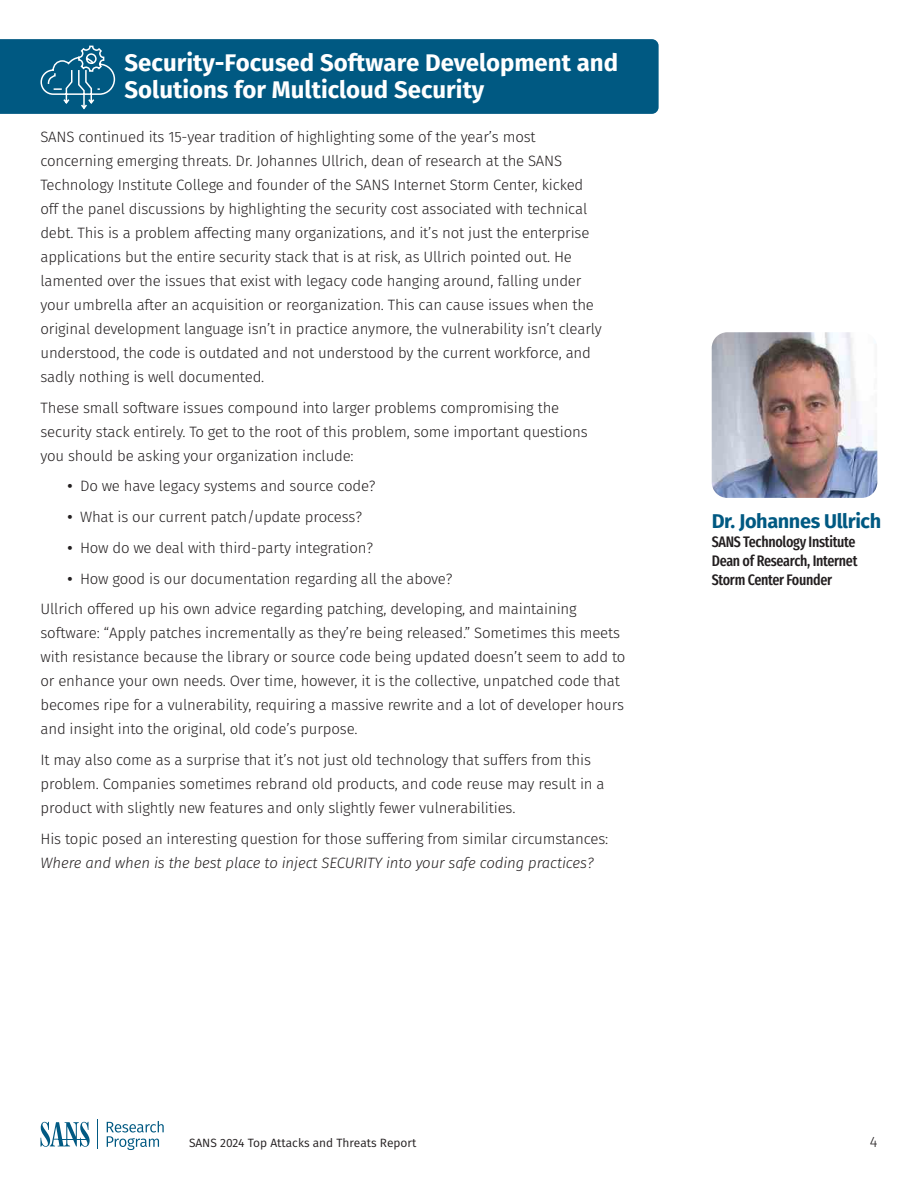
<style>
.page{position:relative;width:918px;height:1188px;background:#fff}
.page>*{position:absolute;margin:0;border:0;box-sizing:border-box;transform-origin:0 0}
.t1{font:700 24px/27px "Fira Sans";color:#fff}
.t2{font:700 19.95px "Fira Sans";letter-spacing:-.02em;color:#005982}
.t3{font:500 15.3px/19px "Fira Sans Compressed";letter-spacing:-.02em;color:#231f20}
.t4{font:300 15px/24px "Fira Sans";letter-spacing:-.01em;color:#231f20}
.t5{font:italic 300 15px "Fira Sans";letter-spacing:-.01em;color:#231f20}
.t6{font:12px "Fira Sans";color:#231f20}
.s1{font-weight:600}
</style>
<div class="page">
<hr style="left:97px;top:1119px;width:1px;height:30px;background:#005982">
<svg style="left:107px;top:1121px;width:57px;height:29px"></svg>
<svg style="left:40px;top:1122px;width:50px;height:25px"></svg>
<hr style="left:59px;top:1139px;width:30px;height:1px;background:#005982">
<div style="left:0;top:39px;width:659px;height:75px;background:#005982"></div>
<img style="left:712px;top:332px;width:165px;height:166px">
<svg style="left:40px;top:45px;width:76px;height:66px;background:#216e92"></svg>
<h1 class="t1" style="left:124px;top:49px;width:495px">Security-Focused Software Development and<br>Solutions for Multicloud Security</h1>
<p class="t4" style="left:40px;top:125px;width:563px">SANS continued its 15-year tradition of highlighting some of the year’s most concerning emerging threats. Dr. Johannes Ullrich, dean of research at the SANS Technology Institute College and founder of the SANS Internet Storm Center, kicked off the panel discussions by highlighting the security cost associated with technical debt. This is a problem affecting many organizations, and it’s not just the enterprise applications but the entire security stack that is at risk, as Ullrich pointed out. He lamented over the issues that exist with legacy code hanging around, falling under your umbrella after an acquisition or reorganization. This can cause issues when the original development language isn’t in practice anymore, the vulnerability isn’t clearly understood, the code is outdated and not understood by the current workforce, and sadly nothing is well documented.</p>
<p class="t4" style="left:40px;top:395px;width:549px">These small software issues compound into larger problems compromising the security stack entirely. To get to the root of this problem, some important questions you should be asking your organization include:</p>
<p class="t4" style="left:68px;top:474px;width:310px"><span class="s1">•</span> Do we have legacy systems and source code?</p>
<p class="t4" style="left:68px;top:505px;width:296px"><span class="s1">•</span> What is our current patch/update process?</p>
<p class="t4" style="left:68px;top:536px;width:307px"><span class="s1">•</span> How do we deal with third-party integration?</p>
<p class="t4" style="left:40px;top:563px;width:538px;line-height:30.8px;text-indent:27px"><span class="s1">•</span> How good is our documentation regarding all the above?<br>Ullrich offered up his own advice regarding patching, developing, and maintaining</p>
<p class="t4" style="left:40px;top:621px;width:586px">software: “Apply patches incrementally as they’re being released.” Sometimes this meets with resistance because the library or source code being updated doesn’t seem to add to or enhance your own needs. Over time, however, it is the collective, unpatched code that becomes ripe for a vulnerability, requiring a massive rewrite and a lot of developer hours and insight into the original, old code’s purpose.</p>
<p class="t4" style="left:40px;top:748px;width:566px">It may also come as a surprise that it’s not just old technology that suffers from this problem. Companies sometimes rebrand old products, and code reuse may result in a product with slightly new features and only slightly fewer vulnerabilities.</p>
<p class="t4" style="left:40px;top:827px;width:569px">His topic posed an interesting question for those suffering from similar circumstances:</p>
<p class="t5" style="left:40px;top:852px;width:555px">Where and when is the best place to inject SECURITY into your safe coding practices?</p>
<h2 class="t2" style="left:712px;top:507px;width:171px">Dr. Johannes Ullrich</h2>
<p class="t3" style="left:712px;top:531px;width:147px">SANS Technology Institute<br>Dean of Research, Internet<br>Storm Center Founder</p>
<p class="t6" style="left:189px;top:1134px;width:229px">SANS 2024 Top Attacks and Threats Report</p>
<p class="t4" style="left:870px;top:1130px;width:9px">4</p>
</div>
